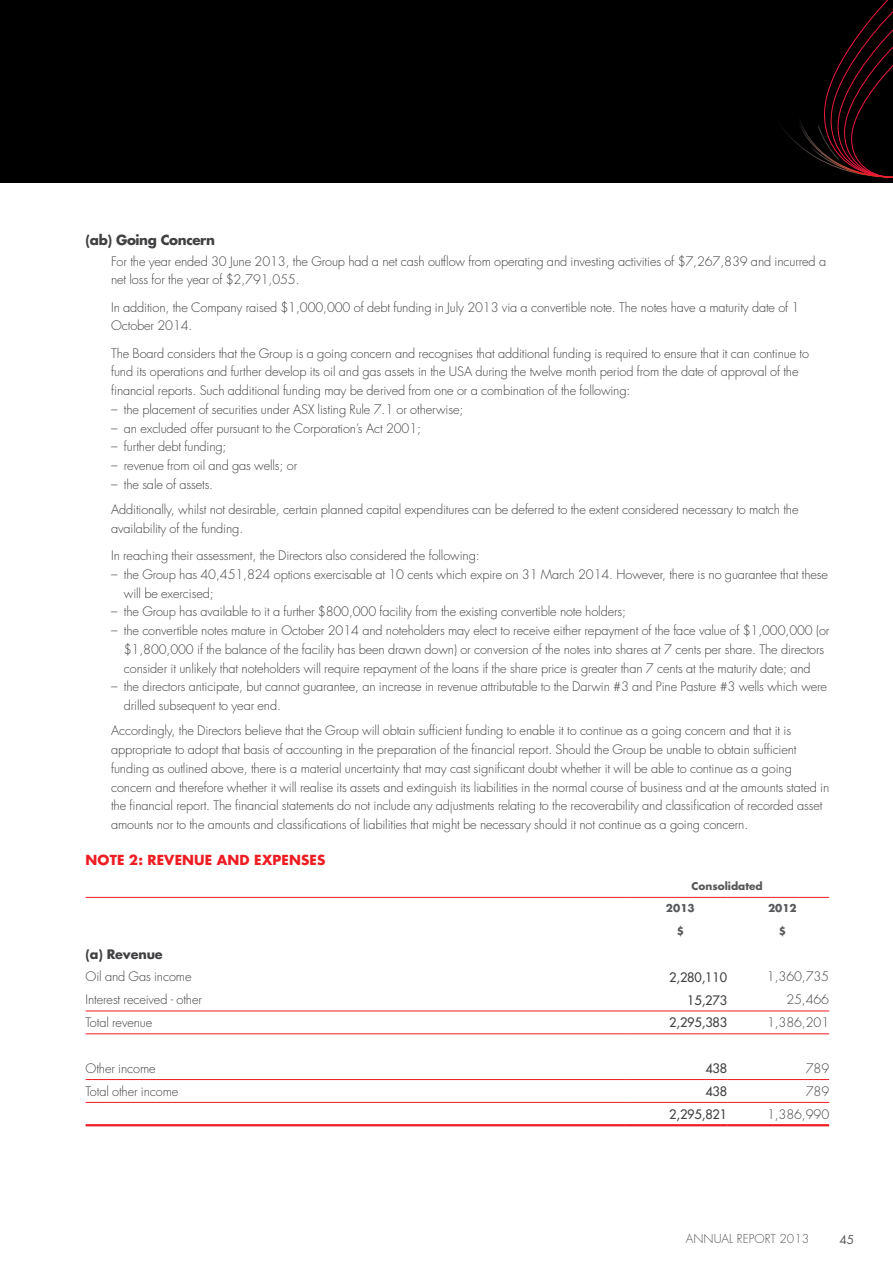
<style>
.page{position:relative;width:893px;height:1263px;background:#fff}
.page>*{position:absolute;margin:0;border:0;box-sizing:border-box;transform-origin:0 0}
.t1{font:700 13.5px "Futura";letter-spacing:.01em;color:#ed1d24}
.t2{font:700 13.5px "Futura";letter-spacing:-.03em;color:#414042}
.t3{font:300 12.75px/18.8px "Futura";letter-spacing:-.01em;color:#414042}
.t4{font:12.75px "Futura";letter-spacing:-.01em;color:#414042}
.t5{font:700 12.75px "Futura";letter-spacing:-.01em;color:#414042}
.t6{font:300 12px "Futura";color:#58595b}
.t7{font:12px "Futura";color:#58595b}
.t8{font:700 10.5px/22.5px "Futura";color:#58595b}
</style>
<div class="page">
<div style="left:0;top:0;width:893px;height:183px;background:#000"></div>
<svg style="left:782px;top:0;width:111px;height:178px"></svg>
<hr style="left:625px;top:1079px;width:102px;height:1px;background:#ed1d24">
<hr style="left:727px;top:1079px;width:102px;height:1px;background:#ed1d24">
<hr style="left:625px;top:1124px;width:102px;height:2px;background:#ed1d24">
<hr style="left:727px;top:1124px;width:102px;height:2px;background:#ed1d24">
<hr style="left:625px;top:1102px;width:102px;height:1px;background:#ed1d24">
<hr style="left:727px;top:1102px;width:102px;height:1px;background:#ed1d24">
<hr style="left:625px;top:1010px;width:102px;height:1px;background:#ed1d24">
<hr style="left:727px;top:1010px;width:102px;height:1px;background:#ed1d24">
<hr style="left:86px;top:1124px;width:539px;height:2px;background:#ed1d24">
<hr style="left:86px;top:1102px;width:539px;height:1px;background:#ed1d24">
<hr style="left:86px;top:1079px;width:539px;height:1px;background:#ed1d24">
<hr style="left:86px;top:1010px;width:539px;height:1px;background:#ed1d24">
<hr style="left:86px;top:897px;width:539px;height:1px;background:#ed1d24">
<hr style="left:86px;top:1033px;width:539px;height:1px;background:#ed1d24">
<hr style="left:625px;top:1033px;width:102px;height:1px;background:#ed1d24">
<hr style="left:727px;top:1033px;width:102px;height:1px;background:#ed1d24">
<hr style="left:625px;top:897px;width:102px;height:1px;background:#ed1d24">
<hr style="left:727px;top:897px;width:102px;height:1px;background:#ed1d24">
<p class="t2" style="left:86px;top:231px;width:131px">(ab) Going Concern</p>
<p class="t3" style="left:111px;top:252px;width:716px">For the year ended 30 June 2013, the Group had a net cash outflow from operating and investing activities of $7,267,839 and incurred a net loss for the year of $2,791,055.</p>
<p class="t3" style="left:111px;top:298px;width:690px">I n addition, the Company raised $1,000,000 of debt funding in July 2013 via a convertible note. The notes have a maturity date of 1<br>October 2014.</p>
<p class="t3" style="left:111px;top:344px;width:699px">The Board considers that the Group is a going concern and recognises that additional funding is required to ensure that it can continue to fund its operations and further develop its oil and gas assets in the USA during the twelve month period from the date of approval of the financial reports. Such additional funding may be derived from one or a combination of the following:</p>
<p class="t3" style="left:111px;top:400px;width:354px">– the placement of securities under ASX listing Rule 7.1 or otherwise;</p>
<p class="t3" style="left:111px;top:419px;width:311px">– an excluded offer pursuant to the Corporation’s Act 2001;</p>
<p class="t3" style="left:111px;top:438px;width:117px">– further debt funding;</p>
<p class="t3" style="left:111px;top:456px;width:188px">– revenue from oil and gas wells; or</p>
<p class="t3" style="left:111px;top:472px;width:689px;line-height:25.2px">– the sale of assets.<br>Additionally, whilst not desirable, certain planned capital expenditures can be deferred to the extent considered necessary to match the</p>
<p class="t3" style="left:111px;top:515px;width:370px;line-height:27.3px">availability of the funding.<br>I n reaching their assessment, the Directors also considered the following:</p>
<p class="t3" style="left:124px;top:565px;width:706px;text-indent:-13px">– the Group has 40,451,824 options exercisable at 10 cents which expire on 31 March 2014. However, there is no guarantee that these will be exercised;</p>
<p class="t3" style="left:111px;top:603px;width:516px">– the Group has available to it a further $800,000 facility from the existing convertible note holders;</p>
<p class="t3" style="left:111px;top:621px;width:720px;text-align:center">– the convertible notes mature in October 2014 and noteholders may elect to receive either repayment of the face value of $1,000,000 (or $1,800,000 if the balance of the facility has been drawn down) or conversion of the notes into shares at 7 cents per share. The directors consider it unlikely that noteholders will require repayment of the loans if the share price is greater than 7 cents at the maturity date; and</p>
<p class="t3" style="left:124px;top:678px;width:705px;text-indent:-13px">– the directors anticipate, but cannot guarantee, an increase in revenue attributable to the Darwin #3 and Pine Pasture #3 wells which were drilled subsequent to year end.</p>
<p class="t3" style="left:111px;top:721px;width:720px">Accordingly, the Directors believe that the Group will obtain sufficient funding to enable it to continue as a going concern and that it is appropriate to adopt that basis of accounting in the preparation of the financial report. Should the Group be unable to obtain sufficient funding as outlined above, there is a material uncertainty that may cast significant doubt whether it will be able to continue as a going concern and therefore whether it will realise its assets and extinguish its liabilities in the normal course of business and at the amounts stated in the financial report. The financial statements do not include any adjustments relating to the recoverability and classification of recorded asset amounts nor to the amounts and classifications of liabilities that might be necessary should it not continue as a going concern.</p>
<p class="t1" style="left:86px;top:850px;width:241px">NOTE 2: REVENUE AND EXPENSES</p>
<p class="t8" style="left:666px;top:874px;width:98px;text-indent:26px">Consolidated<br>2013</p>
<p class="t8" style="left:768px;top:897px;width:30px">2012</p>
<p class="t8" style="left:677px;top:919px;width:9px">$</p>
<p class="t8" style="left:779px;top:919px;width:9px">$</p>
<p class="t5" style="left:86px;top:946px;width:79px">(a) Revenue</p>
<p class="t3" style="left:86px;top:968px;width:107px">Oil and Gas income</p>
<p class="t4" style="left:669px;top:969px;width:59px">2,280,110</p>
<p class="t3" style="left:767px;top:968px;width:64px">1,360,735</p>
<p class="t3" style="left:86px;top:990px;width:118px">I nterest received - other</p>
<p class="t4" style="left:687px;top:991px;width:41px">15,273</p>
<p class="t3" style="left:786px;top:990px;width:44px">25,466</p>
<p class="t3" style="left:86px;top:1013px;width:68px">Total revenue</p>
<p class="t4" style="left:669px;top:1014px;width:59px">2,295,383</p>
<p class="t3" style="left:767px;top:1013px;width:64px">1,386,201</p>
<p class="t3" style="left:86px;top:1059px;width:72px">Other income</p>
<p class="t4" style="left:705px;top:1060px;width:23px">438</p>
<p class="t3" style="left:806px;top:1059px;width:25px">789</p>
<p class="t3" style="left:86px;top:1082px;width:94px">Total other income</p>
<p class="t4" style="left:705px;top:1083px;width:23px">438</p>
<p class="t3" style="left:806px;top:1082px;width:25px">789</p>
<p class="t4" style="left:669px;top:1106px;width:59px">2,295,821</p>
<p class="t3" style="left:767px;top:1105px;width:64px">1,386,990</p>
<p class="t6" style="left:686px;top:1232px;width:125px">Annual Report 2013</p>
<p class="t7" style="left:839px;top:1231px;width:16px">45</p>
</div>
